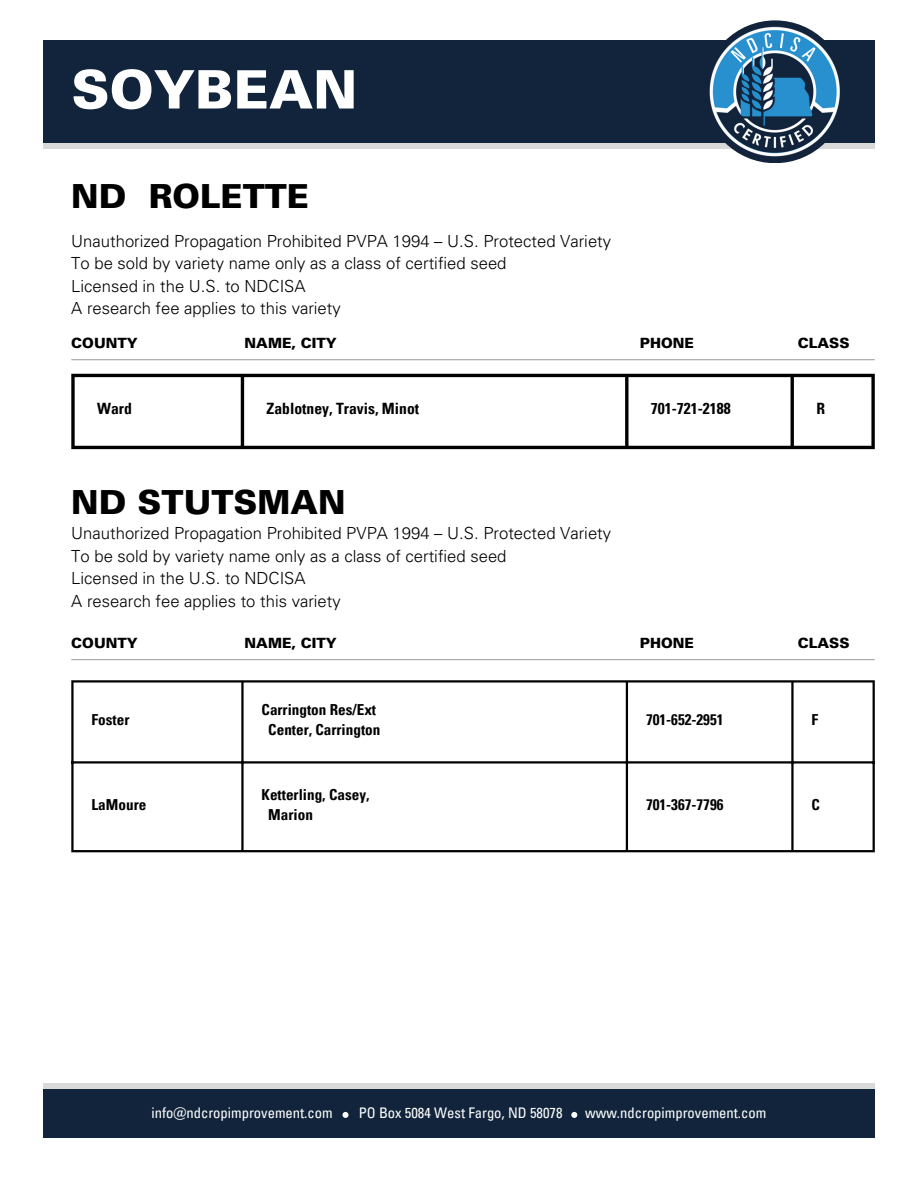
<style>
.page{position:relative;width:918px;height:1188px;background:#fff}
.page>*{position:absolute;margin:0;border:0;box-sizing:border-box;transform-origin:0 0}
.t1{font:900 53.1px "Univers LT Std";color:#fff}
.t2{font:900 33.15px "Univers LT Std";color:#000}
.t3{font:300 16.65px/22.5px "Univers LT Std";color:#000}
.t4{font:700 condensed 15.6px "Univers LT Pro";color:#000}
.t5{font:700 condensed 15.15px "Univers LT Pro";color:#000}
.t6{font:condensed 14.7px "Univers LT Pro";color:#fff}
.t7{font:900 14.1px "Univers LT Std";color:#000}
</style>
<div class="page">
<div style="left:43px;top:40px;width:832px;height:103px;background:#11243b"></div>
<div style="left:43px;top:143px;width:832px;height:6px;background:#d9d9d9"></div>
<div style="left:704px;top:20px;width:142px;height:143px;background:#11243b;border-radius:50%"></div>
<img style="left:709px;top:26px;width:131px;height:131px">
<div style="left:43px;top:1086px;width:832px;height:52px;background:#11243b"></div>
<div style="left:43px;top:1083px;width:832px;height:6px;background:#d9d9d9"></div>
<svg style="left:343px;top:1112px;width:6px;height:6px"></svg>
<svg style="left:571px;top:1112px;width:6px;height:6px"></svg>
<hr style="left:71px;top:359px;width:804px;height:1px;background:#a6a6a6">
<svg style="left:71px;top:377px;width:4px;height:69px"></svg>
<hr style="left:241px;top:377px;width:3px;height:69px;background:#000">
<hr style="left:625px;top:377px;width:3px;height:69px;background:#000">
<hr style="left:791px;top:377px;width:3px;height:69px;background:#000">
<svg style="left:871px;top:377px;width:4px;height:69px"></svg>
<hr style="left:71px;top:374px;width:804px;height:3px;background:#000">
<hr style="left:71px;top:446px;width:804px;height:3px;background:#000">
<hr style="left:71px;top:659px;width:804px;height:1px;background:#a6a6a6">
<hr style="left:71px;top:683px;width:3px;height:167px;background:#000">
<hr style="left:241px;top:683px;width:3px;height:167px;background:#000">
<hr style="left:626px;top:683px;width:2px;height:167px;background:#000">
<hr style="left:791px;top:683px;width:3px;height:167px;background:#000">
<hr style="left:873px;top:683px;width:2px;height:167px;background:#000">
<hr style="left:71px;top:680px;width:804px;height:3px;background:#000">
<hr style="left:71px;top:761px;width:804px;height:3px;background:#000">
<hr style="left:71px;top:850px;width:804px;height:2px;background:#000">
<p class="t1" style="left:71px;top:70px;width:288px">SOYBEAN</p>
<p class="t2" style="left:71px;top:184px;width:239px">ND ROLETTE</p>
<h1 class="t3" style="left:71px;top:232px;width:541px">Unauthorized Propagation Prohibited PVPA 1994 – U.S. Protected Variety To be sold by variety name only as a class of certified seed<br>Licensed in the U.S. to NDCISA<br>A research fee applies to this variety</h1>
<h2 class="t7" style="left:71px;top:338px;width:68px">COUNTY</h2>
<h3 class="t7" style="left:245px;top:338px;width:94px">NAME, CITY</h3>
<p class="t7" style="left:640px;top:338px;width:56px">PHONE</p>
<p class="t7" style="left:798px;top:338px;width:53px">CLASS</p>
<p class="t4" style="left:97px;top:403px;width:36px">Ward</p>
<p class="t4" style="left:267px;top:403px;width:154px">Zablotney, Travis, Minot</p>
<p class="t4" style="left:651px;top:403px;width:81px">701-721-2188</p>
<p class="t4" style="left:816px;top:403px;width:10px">R</p>
<p class="t2" style="left:71px;top:490px;width:276px">ND STUTSMAN</p>
<p class="t3" style="left:71px;top:524px;width:541px">Unauthorized Propagation Prohibited PVPA 1994 – U.S. Protected Variety To be sold by variety name only as a class of certified seed<br>Licensed in the U.S. to NDCISA<br>A research fee applies to this variety</p>
<p class="t7" style="left:71px;top:638px;width:68px">COUNTY</p>
<h2 class="t7" style="left:245px;top:638px;width:94px">NAME, CITY</h2>
<h3 class="t7" style="left:640px;top:638px;width:56px">PHONE</h3>
<p class="t7" style="left:798px;top:638px;width:53px">CLASS</p>
<p class="t5" style="left:92px;top:714px;width:39px">Foster</p>
<p class="t5" style="left:92px;top:799px;width:56px">LaMoure</p>
<p class="t5" style="left:262px;top:704px;width:116px">Carrington Res/Ext</p>
<p class="t5" style="left:268px;top:724px;width:114px">Center, Carrington</p>
<p class="t5" style="left:262px;top:789px;width:109px">Ketterling, Casey,</p>
<p class="t5" style="left:268px;top:809px;width:46px">Marion</p>
<p class="t5" style="left:646px;top:714px;width:79px">701-652-2951</p>
<p class="t5" style="left:812px;top:714px;width:8px">F</p>
<p class="t5" style="left:646px;top:799px;width:79px">701-367-7796</p>
<p class="t5" style="left:812px;top:799px;width:10px">C</p>
<p class="t6" style="left:152px;top:1108px;width:183px">info@ndcropimprovement.com</p>
<p class="t6" style="left:359px;top:1108px;width:205px">PO Box 5084 West Fargo, ND 58078</p>
<p class="t6" style="left:585px;top:1108px;width:183px">www.ndcropimprovement.com</p>
</div>
